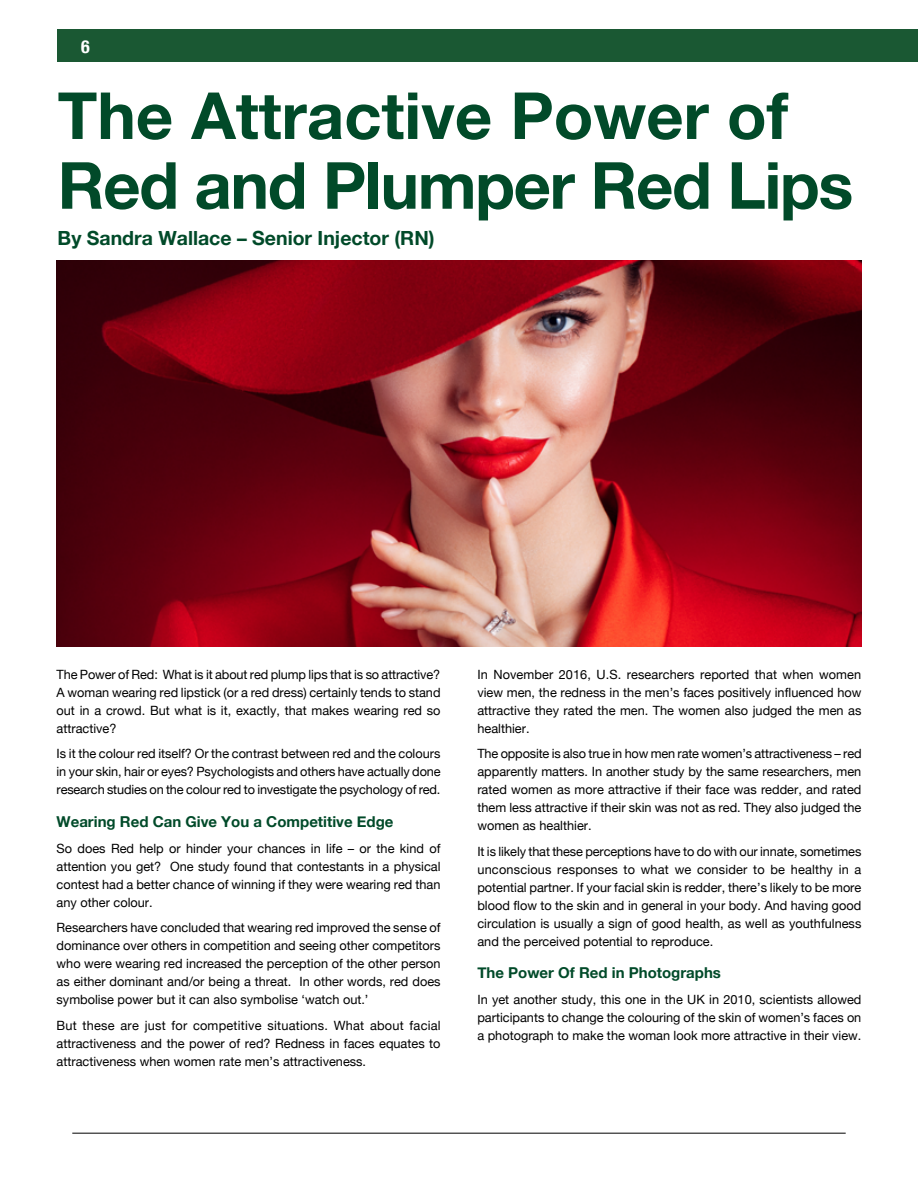
<style>
.page{position:relative;width:918px;height:1188px;background:#fff}
.page>*{position:absolute;margin:0;border:0;box-sizing:border-box;transform-origin:0 0}
.t1{font:700 64.95px/69.8px "Helvetica Neue";color:#014a29}
.t2{font:700 19.5px "Helvetica Neue";color:#014a29}
.t3{font:700 condensed 18px "Helvetica Neue";color:#fff}
.t4{font:700 15px "Helvetica Neue";color:#014a29}
.t5{font:12.75px/18px "Helvetica Neue";color:#000;text-align:justify}
</style>
<div class="page">
<div style="left:58px;top:29px;width:860px;height:33px;background:#1a5833"></div>
<hr style="left:72px;top:1133px;width:774px;height:1px;background:#000">
<img style="left:57px;top:260px;width:804px;height:386px">
<h3 class="t3" style="left:81px;top:32px;width:10px">6</h3>
<h1 class="t1" style="left:58px;top:83px;width:797px">The Attractive Power of<br>Red and Plumper Red Lips</h1>
<h2 class="t2" style="left:58px;top:223px;width:378px">By Sandra Wallace – Senior Injector (RN)</h2>
<p class="t5" style="left:57px;top:666px;width:386px">The Power of Red: What is it about red plump lips that is so attractive?<br>A woman wearing red lipstick (or a red dress) certainly tends to stand out in a crowd. But what is it, exactly, that makes wearing red so attractive?</p>
<p class="t5" style="left:57px;top:746px;width:386px">Is it the colour red itself? Or the contrast between red and the colours in your skin, hair or eyes? Psychologists and others have actually done research studies on the colour red to investigate the psychology of red.</p>
<p class="t4" style="left:57px;top:810px;width:338px">Wearing Red Can Give You a Competitive Edge</p>
<p class="t5" style="left:57px;top:840px;width:386px">So does Red help or hinder your chances in life – or the kind of attention you get? One study found that contestants in a physical contest had a better chance of winning if they were wearing red than any other colour.</p>
<p class="t5" style="left:57px;top:920px;width:386px">Researchers have concluded that wearing red improved the sense of dominance over others in competition and seeing other competitors who were wearing red increased the perception of the other person as either dominant and/or being a threat. In other words, red does symbolise power but it can also symbolise ‘watch out.’</p>
<p class="t5" style="left:57px;top:1017px;width:386px">But these are just for competitive situations. What about facial attractiveness and the power of red? Redness in faces equates to attractiveness when women rate men’s attractiveness.</p>
<p class="t5" style="left:477px;top:666px;width:386px">In November 2016, U.S. researchers reported that when women view men, the redness in the men’s faces positively influenced how attractive they rated the men. The women also judged the men as healthier.</p>
<p class="t5" style="left:477px;top:746px;width:386px">The opposite is also true in how men rate women’s attractiveness – red apparently matters. In another study by the same researchers, men rated women as more attractive if their face was redder, and rated them less attractive if their skin was not as red. They also judged the women as healthier.</p>
<p class="t5" style="left:477px;top:843px;width:386px">It is likely that these perceptions have to do with our innate, sometimes unconscious responses to what we consider to be healthy in a potential partner. If your facial skin is redder, there’s likely to be more blood flow to the skin and in general in your body. And having good circulation is usually a sign of good health, as well as youthfulness and the perceived potential to reproduce.</p>
<p class="t4" style="left:477px;top:961px;width:245px">The Power Of Red in Photographs</p>
<p class="t5" style="left:477px;top:992px;width:386px">In yet another study, this one in the UK in 2010, scientists allowed participants to change the colouring of the skin of women’s faces on a photograph to make the woman look more attractive in their view.</p>
</div>
